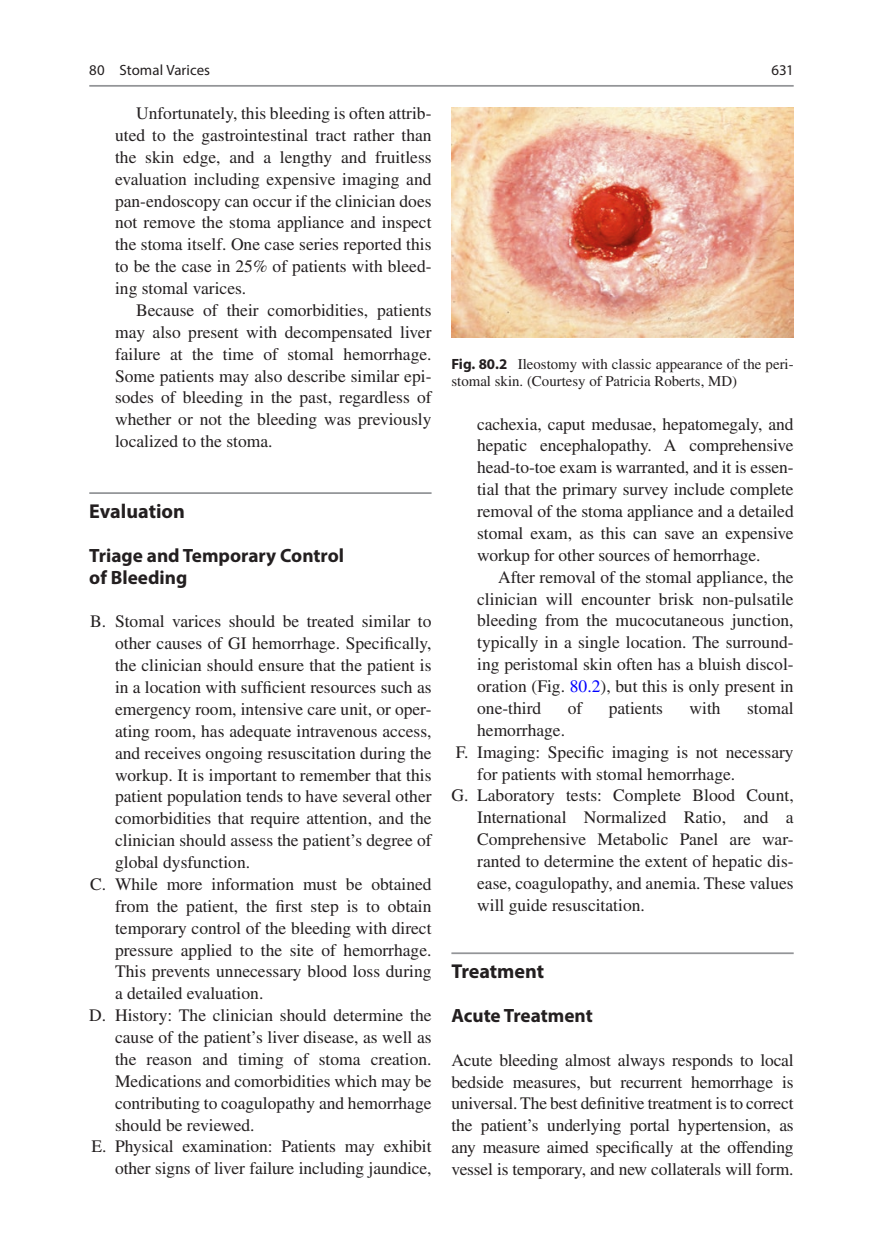
<style>
.page{position:relative;width:883px;height:1260px;background:#fff}
.page>*{position:absolute;margin:0;border:0;box-sizing:border-box;transform-origin:0 0}
.t1{font:700 20.12px "Hkgbcj Myriad Pro";color:#231f20}
.t2{font:700 19.25px/21.9px "Hkgbcj Myriad Pro";color:#231f20}
.t3{font:17.5px/21.9px "Dwgygm Times LT Std";color:#231f20;text-align:justify}
.t4{font:14.88px/17.5px "Dwgygm Times LT Std";color:#231f20}
.t5{font:14.88px "Nrjydk Myriad Pro";letter-spacing:.005em;color:#231f20}
.t6{font:14.88px "Jkbqwm Myriad Pro";color:#231f20}
.s1{font-family:"Hkgbcj Myriad Pro";font-weight:700}
.s2{color:#00f}
</style>
<div class="page">
<hr style="left:89px;top:492px;width:343px;height:2px;background:#939598">
<hr style="left:451px;top:952px;width:343px;height:2px;background:#939598">
<img style="left:452px;top:107px;width:341px;height:230px">
<hr style="left:89px;top:85px;width:705px;height:2px;background:#939598">
<p class="t5" style="left:89px;top:61px;width:122px">80 Stomal Varices</p>
<p class="t3" style="left:115px;top:102px;width:318px;text-indent:21px">Unfortunately, this bleeding is often attrib&shy;uted to the gastrointestinal tract rather than the skin edge, and a lengthy and fruitless evaluation including expensive imaging and pan-endoscopy can occur if the clinician does not remove the stoma appliance and inspect the stoma itself. One case series reported this to be the case in 25% of patients with bleed&shy;ing stomal varices.</p>
<p class="t3" style="left:115px;top:299px;width:318px;text-indent:21px">Because of their comorbidities, patients may also present with decompensated liver failure at the time of stomal hemorrhage.<br>Some patients may also describe similar epi&shy;sodes of bleeding in the past, regardless of whether or not the bleeding was previously localized to the stoma.</p>
<p class="t1" style="left:89px;top:498px;width:97px">Evaluation</p>
<p class="t2" style="left:89px;top:544px;width:256px">Triage and Temporary Control of Bleeding</p>
<p class="t3" style="left:90px;top:611px;width:343px">B. Stomal varices should be treated similar to</p>
<p class="t3" style="left:115px;top:632px;width:318px">other causes of GI hemorrhage. Specifically,</p>
<p class="t3" style="left:115px;top:654px;width:318px">the clinician should ensure that the patient is</p>
<p class="t3" style="left:115px;top:676px;width:318px">in a location with sufficient resources such as</p>
<p class="t3" style="left:115px;top:698px;width:318px">emergency room, intensive care unit, or oper-</p>
<p class="t3" style="left:115px;top:720px;width:318px">ating room, has adequate intravenous access,</p>
<p class="t3" style="left:115px;top:742px;width:318px">and receives ongoing resuscitation during the</p>
<p class="t3" style="left:115px;top:764px;width:318px">workup. It is important to remember that this</p>
<p class="t3" style="left:115px;top:786px;width:318px">patient population tends to have several other</p>
<p class="t3" style="left:115px;top:807px;width:318px">comorbidities that require attention, and the</p>
<p class="t3" style="left:115px;top:829px;width:318px">clinician should assess the patient’s degree of</p>
<p class="t3" style="left:115px;top:851px;width:137px">global dysfunction.</p>
<p class="t3" style="left:90px;top:873px;width:343px">C. While more information must be obtained</p>
<p class="t3" style="left:115px;top:895px;width:318px">from the patient, the first step is to obtain</p>
<p class="t3" style="left:115px;top:917px;width:318px">temporary control of the bleeding with direct</p>
<p class="t3" style="left:115px;top:939px;width:318px">pressure applied to the site of hemorrhage.</p>
<p class="t3" style="left:115px;top:961px;width:318px">This prevents unnecessary blood loss during</p>
<p class="t3" style="left:115px;top:982px;width:150px">a detailed evaluation.</p>
<p class="t3" style="left:89px;top:1004px;width:344px">D. History: The clinician should determine the</p>
<p class="t3" style="left:115px;top:1026px;width:318px">cause of the patient’s liver disease, as well as</p>
<p class="t3" style="left:115px;top:1048px;width:318px">the reason and timing of stoma creation.</p>
<p class="t3" style="left:115px;top:1070px;width:318px">Medications and comorbidities which may be</p>
<p class="t3" style="left:115px;top:1092px;width:318px">contributing to coagulopathy and hemorrhage</p>
<p class="t3" style="left:115px;top:1114px;width:141px">should be reviewed.</p>
<p class="t3" style="left:91px;top:1136px;width:342px">E. Physical examination: Patients may exhibit</p>
<p class="t3" style="left:115px;top:1157px;width:318px">other signs of liver failure including jaundice,</p>
<p class="t6" style="left:772px;top:61px;width:24px">631</p>
<p class="t4" style="left:451px;top:355px;width:344px"><span class="s1">Fig. 80.2</span> Ileostomy with classic appearance of the peri&shy;stomal skin. (Courtesy of Patricia Roberts, MD)</p>
<p class="t3" style="left:477px;top:413px;width:318px">cachexia, caput medusae, hepatomegaly, and hepatic encephalopathy. A comprehensive head-to-toe exam is warranted, and it is essen&shy;tial that the primary survey include complete removal of the stoma appliance and a detailed stomal exam, as this can save an expensive workup for other sources of hemorrhage.</p>
<p class="t3" style="left:477px;top:566px;width:318px;text-indent:21px">After removal of the stomal appliance, the clinician will encounter brisk non-pulsatile bleeding from the mucocutaneous junction, typically in a single location. The surround&shy;ing peristomal skin often has a bluish discol&shy;oration (Fig. <span class="s2">80.2</span>), but this is only present in one-third</p>
<p class="t3" style="left:568px;top:697px;width:16px">of</p>
<p class="t3" style="left:609px;top:697px;width:56px">patients</p>
<p class="t3" style="left:690px;top:697px;width:33px">with</p>
<p class="t3" style="left:747px;top:697px;width:48px">stomal</p>
<p class="t3" style="left:477px;top:719px;width:89px">hemorrhage.</p>
<p class="t3" style="left:456px;top:741px;width:339px">F. Imaging: Specific imaging is not necessary</p>
<p class="t3" style="left:477px;top:763px;width:260px">for patients with stomal hemorrhage.</p>
<p class="t3" style="left:451px;top:785px;width:344px">G. Laboratory tests: Complete Blood Count,</p>
<p class="t3" style="left:477px;top:806px;width:318px">International Normalized Ratio, and a</p>
<p class="t3" style="left:477px;top:828px;width:318px">Comprehensive Metabolic Panel are war-</p>
<p class="t3" style="left:477px;top:850px;width:318px">ranted to determine the extent of hepatic dis-</p>
<p class="t3" style="left:477px;top:872px;width:318px">ease, coagulopathy, and anemia. These values</p>
<p class="t3" style="left:477px;top:894px;width:169px">will guide resuscitation.</p>
<p class="t1" style="left:451px;top:958px;width:94px">Treatment</p>
<p class="t2" style="left:451px;top:1004px;width:143px">Acute Treatment</p>
<p class="t3" style="left:451px;top:1049px;width:344px">Acute bleeding almost always responds to local bedside measures, but recurrent hemorrhage is universal. The best definitive treatment is to correct the patient’s underlying portal hypertension, as any measure aimed specifically at the offending vessel is temporary, and new collaterals will form.</p>
</div>
